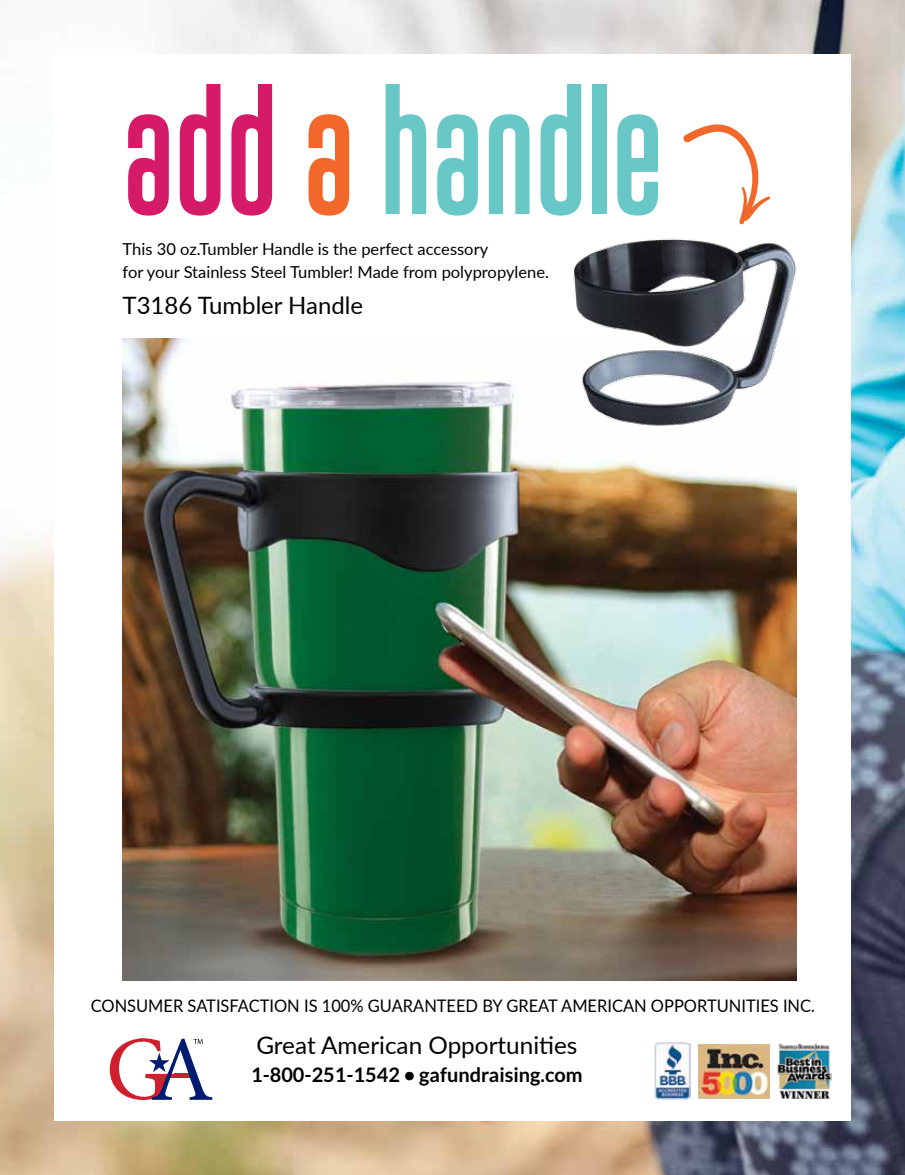
<style>
.page{position:relative;width:905px;height:1175px;background:#fff}
.page>*{position:absolute;margin:0;border:0;box-sizing:border-box;transform-origin:0 0}
.t1{font:102.45px "Gobold Uplow";color:#68c8c7}
.t2{font:92.4px "Minion Pro";color:#001c71}
.t3{font:24.3px "Lato";color:#000}
.t4{font:23.85px "Lato";color:#000}
.t5{font:700 19.95px "Lato";color:#000}
.t6{font:17.4px "Lato";color:#000;scale:.95 1}
.t7{font:16.5px/22.5px "Lato";color:#000}
.s1{color:#d51a68}
.s2{color:#f2682a}
</style>
<div class="page">
<img style="left:0;top:0;width:904px;height:1174px">
<div style="left:54px;top:54px;width:796px;height:1066px;background:#fff"></div>
<img style="left:698px;top:1044px;width:71px;height:54px">
<img style="left:777px;top:1043px;width:54px;height:56px">
<img style="left:654px;top:1042px;width:37px;height:57px">
<svg style="left:110px;top:1038px;width:93px;height:61px"></svg>
<img style="left:123px;top:339px;width:673px;height:641px">
<img style="left:562px;top:238px;width:235px;height:202px">
<svg style="left:683px;top:124px;width:87px;height:100px"></svg>
<h1 class="t1" style="left:123px;top:84px;width:542px"><span class="s1">add</span> <span class="s2">a</span> handle</h1>
<p class="t7" style="left:123px;top:237px;width:428px">This 30 oz.Tumbler Handle is the perfect accessory<br>for your Stainless Steel Tumbler! Made from polypropylene.</p>
<h3 class="t4" style="left:123px;top:289px;width:242px">T3186 Tumbler Handle</h3>
<p class="t6" style="left:91px;top:993px;width:764px">CONSUMER SATISFACTION IS 100% GUARANTEED BY GREAT AMERICAN OPPORTUNITIES INC.</p>
<h2 class="t2" style="left:150px;top:1008px;width:65px">A</h2>
<h3 class="t3" style="left:256px;top:1027px;width:322px">Great American Opportunities</h3>
<p class="t5" style="left:251px;top:1063px;width:333px">1-800-251-1542 • gafundraising.com</p>
</div>
